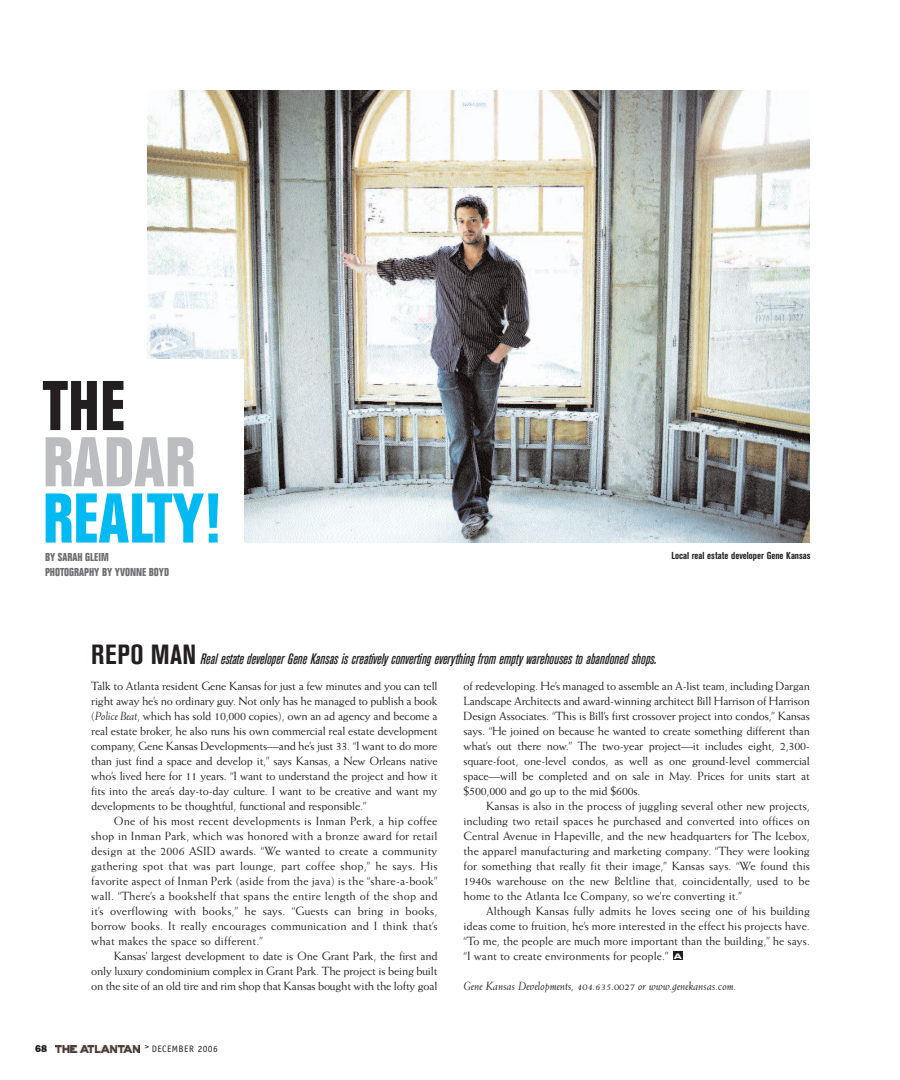
<style>
.page{position:relative;width:900px;height:1080px;background:#fff}
.page>*{position:absolute;margin:0;border:0;box-sizing:border-box;transform-origin:0 0}
.t1{font:700 condensed 68.75px "Folio";color:#00baf1}
.t2{font:700 condensed 68.75px "Folio";color:#bcbdc0}
.t3{font:700 condensed 68.75px "Folio";color:#231f20}
.t4{font:italic 500 condensed 15px "Akzidenz Grotesk BE";letter-spacing:-.005em;color:#231f20}
.t5{font:11.88px/15px "Weiss";letter-spacing:-.005em;color:#231f20;text-align:justify}
.t6{font:italic 11.88px "Weiss";color:#231f20}
.t7{font:700 condensed 11.25px "Folio";color:#6c6d70}
.t8{font:700 condensed 10px "Akzidenz Grotesk BE";color:#231f20}
.t9{font:800 10px "Franklin Gothic";color:#231f20}
.t10{font:9.38px "Officina Sans";letter-spacing:.05em;color:#231f20}
.t11{font:7.5px "Eurostile Bold Extended Two";color:#fff}
.s1{font-weight:700;font-style:normal;font-size:27.5px}
.s2{font-style:italic}
</style>
<div class="page">
<img style="left:56px;top:1045px;width:83px;height:7px">
<div style="left:673px;top:952px;width:10px;height:8px;background:#231f20"></div>
<img style="left:148px;top:90px;width:662px;height:452px">
<div style="left:29px;top:359px;width:214px;height:240px;background:#fff"></div>
<h1 class="t3" style="left:43px;top:381px;width:84px">THE</h1>
<h1 class="t2" style="left:43px;top:437px;width:154px">RADAR</h1>
<h1 class="t1" style="left:43px;top:493px;width:181px">REALTY!</h1>
<p class="t7" style="left:45px;top:553px;width:65px">BY SARAH GLEIM</p>
<p class="t8" style="left:671px;top:552px;width:141px">Local real estate developer Gene Kansas</p>
<p class="t7" style="left:45px;top:568px;width:126px">PHOTOGRAPHY BY YVONNE BOYD</p>
<p class="t4" style="left:91px;top:654px;width:567px"><span class="s1">REPO MAN</span> Real estate developer Gene Kansas is creatively converting everything from empty warehouses to abandoned shops.</p>
<p class="t5" style="left:91px;top:679px;width:348px">Talk to Atlanta resident Gene Kansas for just a few minutes and you can tell right away he’s no ordinary guy. Not only has he managed to publish a book (<span class="s2">Police Beat</span>, which has sold 10,000 copies), own an ad agency and become a real estate broker, he also runs his own commercial real estate development company, Gene Kansas Developments—and he’s just 33. “I want to do more than just find a space and develop it,” says Kansas, a New Orleans native who’s lived here for 11 years. “I want to understand the project and how it fits into the area’s day-to-day culture. I want to be creative and want my developments to be thoughtful, functional and responsible.”</p>
<p class="t5" style="left:91px;top:814px;width:348px;text-indent:23px">One of his most recent developments is Inman Perk, a hip coffee shop in Inman Park, which was honored with a bronze award for retail design at the 2006 ASID awards. “We wanted to create a community gathering spot that was part lounge, part coffee shop,” he says. His favorite aspect of Inman Perk (aside from the java) is the “share-a-book” wall. “There’s a bookshelf that spans the entire length of the shop and it’s overflowing with books,” he says. “Guests can bring in books, borrow books. It really encourages communication and I think that’s what makes the space so different.”</p>
<p class="t5" style="left:91px;top:949px;width:348px;text-indent:22px">Kansas’ largest development to date is One Grant Park, the first and only luxury condominium complex in Grant Park. The project is being built on the site of an old tire and rim shop that Kansas bought with the lofty goal</p>
<p class="t9" style="left:35px;top:1043px;width:13px">68</p>
<p class="t10" style="left:145px;top:1046px;width:75px"><sup>&gt;</sup> DECEMBER 2006</p>
<p class="t5" style="left:464px;top:679px;width:348px">of redeveloping. He’s managed to assemble an A-list team, including Dargan Landscape Architects and award-winning architect Bill Harrison of Harrison Design Associates. “This is Bill’s first crossover project into condos,” Kansas says. “He joined on because he wanted to create something different than what’s out there now.” The two-year project—it includes eight, 2,300- square-foot, one-level condos, as well as one ground-level commercial space—will be completed and on sale in May. Prices for units start at $500,000 and go up to the mid $600s.</p>
<p class="t5" style="left:464px;top:799px;width:348px;text-indent:23px">Kansas is also in the process of juggling several other new projects, including two retail spaces he purchased and converted into offices on Central Avenue in Hapeville, and the new headquarters for The Icebox, the apparel manufacturing and marketing company. “They were looking for something that really fit their image,” Kansas says. “We found this 1940s warehouse on the new Beltline that, coincidentally, used to be home to the Atlanta Ice Company, so we’re converting it.”</p>
<p class="t5" style="left:464px;top:904px;width:348px;text-indent:23px">Although Kansas fully admits he loves seeing one of his building ideas come to fruition, he’s more interested in the effect his projects have. “To me, the people are much more important than the building,” he says. “I want to create environments for people.”</p>
<p class="t6" style="left:464px;top:981px;width:274px">Gene Kansas Developments, 404.635.0027 or www.genekansas.com.</p>
<p class="t11" style="left:674px;top:953px;width:10px">A</p>
</div>
